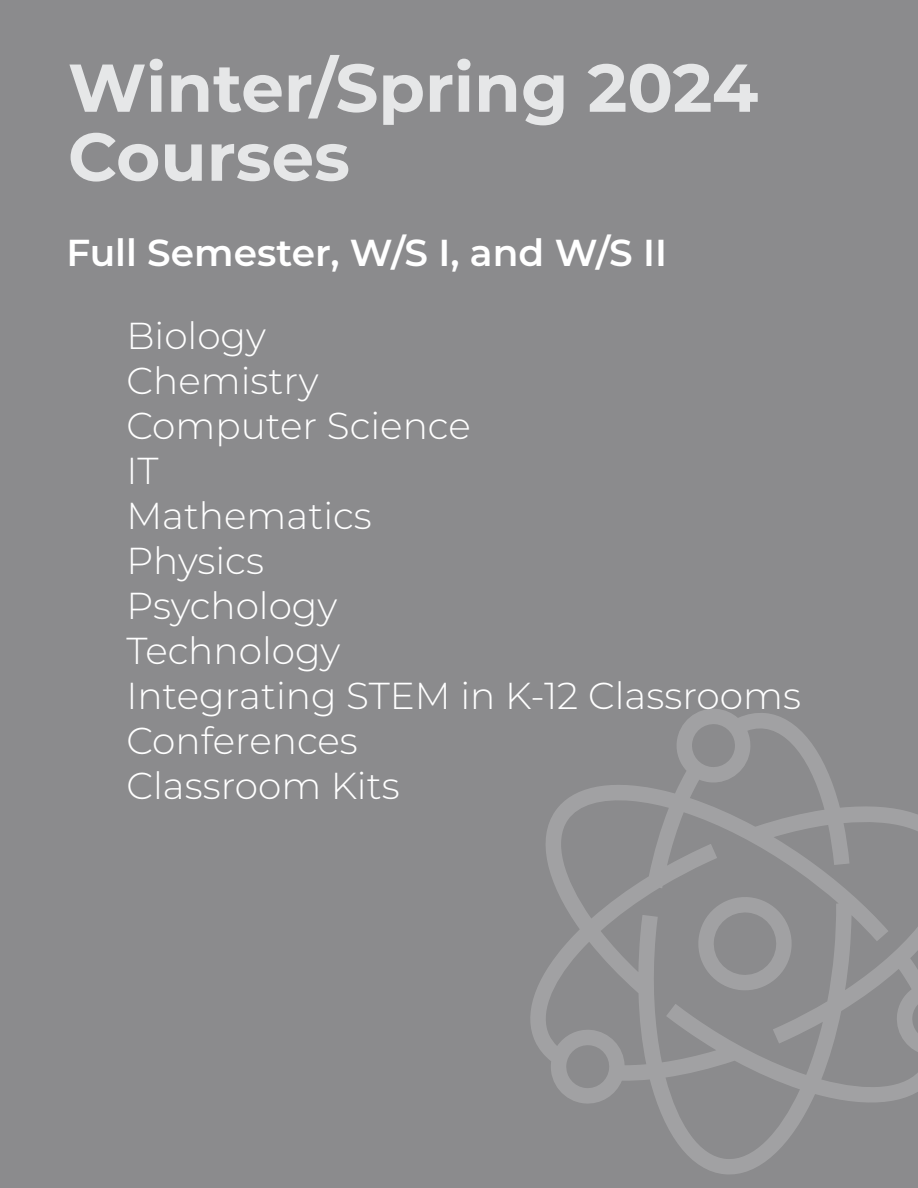
<style>
.page{position:relative;width:918px;height:1188px;background:#8b8b8d}
.page>*{position:absolute;margin:0;border:0;box-sizing:border-box;transform-origin:0 0}
.t1{font:700 67.5px/69px "Montserrat";color:#e6e7e8}
.t2{font:300 37.5px/45px "Montserrat";color:#fff}
.t3{font:600 37.5px "Montserrat";color:#fff}
</style>
<div class="page">
<svg style="left:530px;top:709px;width:388px;height:465px"></svg>
<h1 class="t1" style="left:68px;top:50px;width:692px">Winter/Spring 2024<br>Courses</h1>
<p class="t3" style="left:66px;top:226px;width:602px">Full Semester, W/S I, and W/S II</p>
<p class="t2" style="left:126px;top:312px;width:676px">Biology<br>Chemistry<br>Computer Science<br>IT<br>Mathematics<br>Physics<br>Psychology<br>Technology<br>Integrating STEM in K-12 Classrooms<br>Conferences<br>Classroom Kits</p>
</div>
